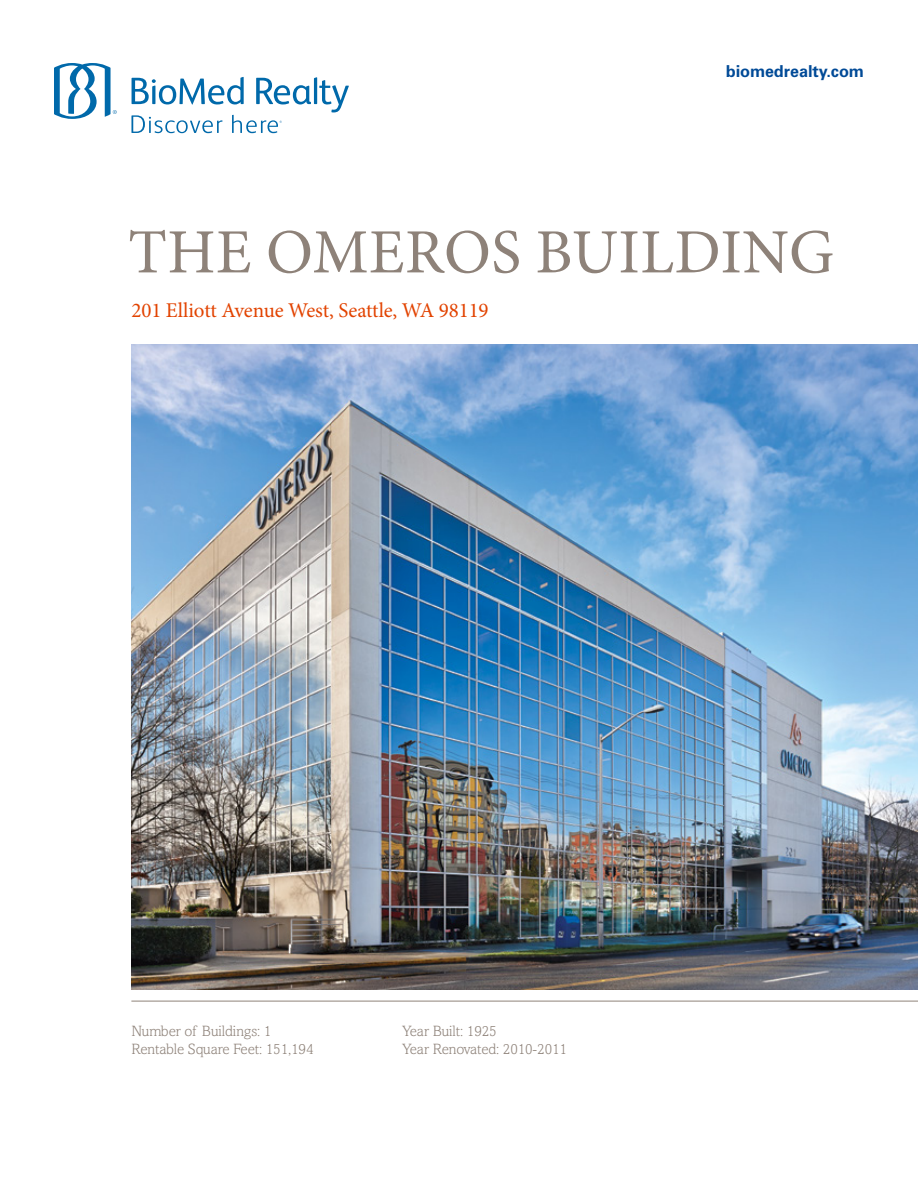
<style>
.page{position:relative;width:918px;height:1188px;background:#fff}
.page>*{position:absolute;margin:0;border:0;box-sizing:border-box;transform-origin:0 0}
.t1{font:63px "Minion Pro";letter-spacing:.005em;color:#8e8279}
.t2{font:21px "Minion Pro";letter-spacing:-.005em;color:#e24301}
.t3{font:700 16.5px "Zurich BT";letter-spacing:-.005em;color:#004a97}
.t4{font:300 15px/18px "Amasis";letter-spacing:-.005em;color:#8e8279}
</style>
<div class="page">
<svg style="left:54px;top:63px;width:63px;height:56px"></svg>
<svg style="left:131px;top:77px;width:218px;height:56px"></svg>
<hr style="left:131px;top:1001px;width:787px;height:1px;background:#8e8279">
<img style="left:131px;top:344px;width:787px;height:645px">
<p class="t3" style="left:726px;top:61px;width:140px">biomedrealty.com</p>
<h1 class="t1" style="left:128px;top:210px;width:707px">THE OMEROS BUILDING</h1>
<h2 class="t2" style="left:131px;top:297px;width:359px">201 Elliott Avenue West, Seattle, WA 98119</h2>
<p class="t4" style="left:131px;top:1022px;width:184px">Number of Buildings: 1<br>Rentable Square Feet: 151,194</p>
<p class="t4" style="left:402px;top:1022px;width:166px">Year Built: 1925<br>Year Renovated: 2010-2011</p>
</div>
